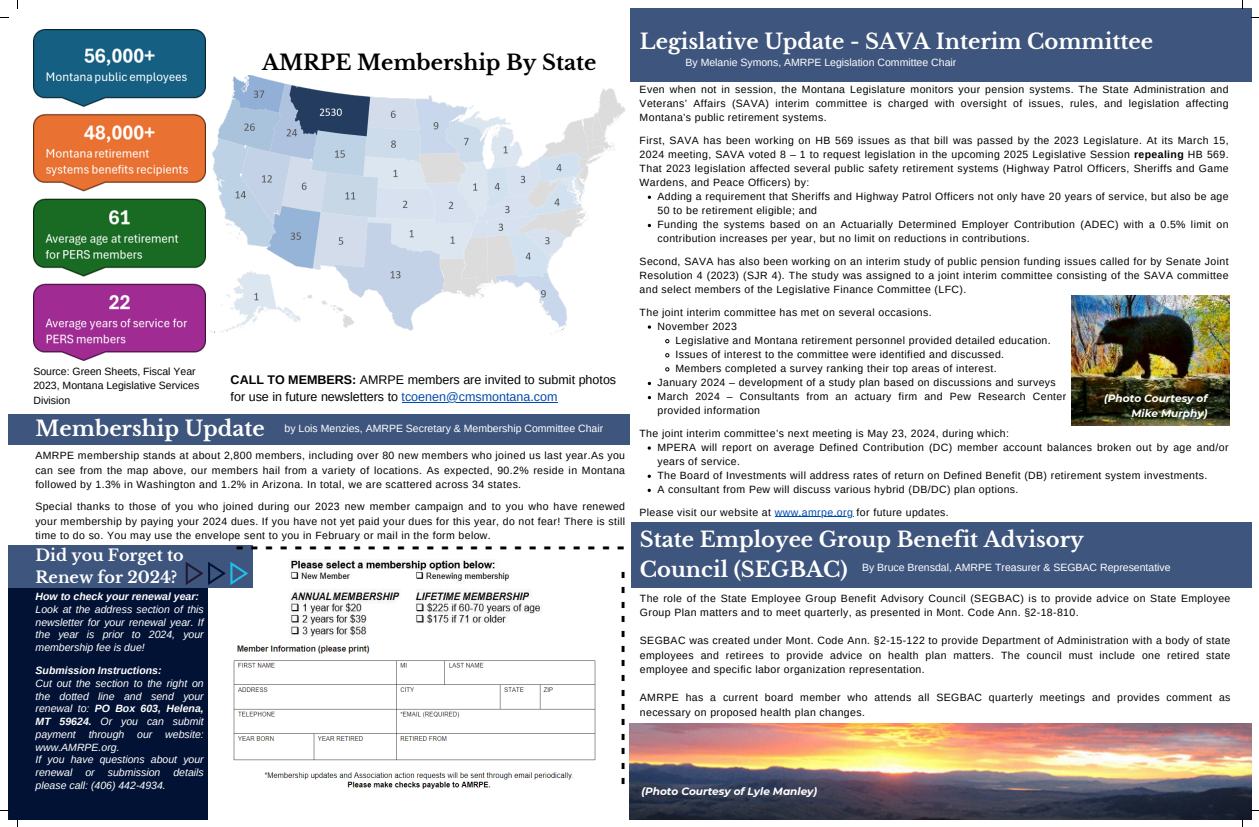
<style>
.page{position:relative;width:1259px;height:827px;background:#fff}
.page>*{position:absolute;margin:0;border:0;box-sizing:border-box;transform-origin:0 0}
.t1{font:700 24px "Arimo";color:#000}
.t2{font:700 21px/29.2px "Libre Baskerville";color:#fff}
.t3{font:700 21px "Libre Baskerville";color:#000}
.t4{font:700 16px/21.8px "Libre Baskerville";color:#fff}
.t5{font:12.5px/17.2px "Arimo";color:#000}
.t6{font:10.5px/14.1px "Arimo";letter-spacing:.035em;color:#000;text-align:justify}
.t7{font:italic 10.5px/12.8px "Arimo";color:#fff;text-align:justify}
.t8{font:10.5px "Arimo";color:#fff}
.t9{font:10.5px/14.2px "Arimo";color:#000}
.t10{font:italic 700 10.5px/14.2px "Montserrat";color:#fff;text-align:right}
.t11{font:italic 700 10.5px "Arimo";color:#fff}
.s1{font-weight:700}
.s2{color:#004aad}
</style>
<div class="page">
<img style="left:289px;top:559px;width:253px;height:78px">
<img style="left:233px;top:645px;width:363px;height:144px">
<div style="left:8px;top:569px;width:200px;height:249px;background:#021235"></div>
<div style="left:8px;top:545px;width:245px;height:42px;background:#3e557d"></div>
<svg style="left:186px;top:562px;width:62px;height:22px"></svg>
<div style="left:629px;top:8px;width:621px;height:74px;background:#3e557d"></div>
<img style="left:629px;top:723px;width:621px;height:95px">
<div style="left:8px;top:413px;width:621px;height:31px;background:#3e557d"></div>
<img style="left:210px;top:75px;width:416px;height:259px">
<img style="left:33px;top:30px;width:173px;height:330px">
<div style="left:631px;top:522px;width:619px;height:65px;background:#3e557d"></div>
<img style="left:1071px;top:295px;width:158px;height:130px">
<hr style="left:401px;top:402px;width:156px;height:1px;background:#004aad">
<svg style="left:647px;top:195px;width:4px;height:4px"></svg>
<svg style="left:665px;top:339px;width:4px;height:4px"></svg>
<svg style="left:665px;top:353px;width:4px;height:4px"></svg>
<svg style="left:665px;top:367px;width:4px;height:4px"></svg>
<hr style="left:774px;top:516px;width:79px;height:1px;background:#004aad">
<p class="t3" style="left:262px;top:50px;width:336px">AMRPE Membership By State</p>
<p class="t9" style="left:33px;top:364px;width:167px">Source: Green Sheets, Fiscal Year<br>2023, Montana Legislative Services<br>Division</p>
<h3 class="t5" style="left:230px;top:371px;width:387px"><span class="s1">CALL TO MEMBERS:</span> AMRPE members are invited to submit photos for use in future newsletters to <span class="s2">tcoenen@cmsmontana.com</span></h3>
<p class="t2" style="left:36px;top:414px;width:231px">Membership Update</p>
<p class="t8" style="left:284px;top:422px;width:320px">by Lois Menzies, AMRPE Secretary &amp; Membership Committee Chair</p>
<p class="t6" style="left:35px;top:448px;width:591px">AMRPE membership stands at about 2,800 members, including over 80 new members who joined us last year.As you can see from the map above, our members hail from a variety of locations. As expected, 90.2% reside in Montana followed by 1.3% in Washington and 1.2% in Arizona. In total, we are scattered across 34 states.</p>
<p class="t6" style="left:35px;top:499px;width:591px">Special thanks to those of you who joined during our 2023 new member campaign and to you who have renewed your membership by paying your 2024 dues. If you have not yet paid your dues for this year, do not fear! There is still time to do so. You may use the envelope sent to you in February or mail in the form below.</p>
<p class="t4" style="left:36px;top:544px;width:150px">Did you Forget to<br>Renew for 2024?</p>
<p class="t11" style="left:36px;top:590px;width:165px">How to check your renewal year:</p>
<p class="t7" style="left:36px;top:602px;width:170px">Look at the address section of this newsletter for your renewal year. If the year is prior to 2024, your membership fee is due!</p>
<h4 class="t11" style="left:36px;top:664px;width:127px">Submission Instructions:</h4>
<p class="t7" style="left:36px;top:676px;width:170px">Cut out the section to the right on the dotted line and send your renewal to: <span class="s1">PO Box 603, Helena, MT 59624.</span> Or you can submit payment through our website: www.AMRPE.org.</p>
<p class="t7" style="left:36px;top:752px;width:170px">If you have questions about your renewal or submission details please call: (406) 442-4934.</p>
<p class="t1" style="left:236px;top:531px;width:390px">- - - - - - - - - - - - - - - - - - - - - - - - - - -</p>
<p class="t1" style="left:639px;top:571px;width:214px;rotate:90deg">- - - - - - - - - - - - - - -</p>
<p class="t2" style="left:639px;top:27px;width:514px">Legislative Update - SAVA Interim Committee</p>
<p class="t8" style="left:685px;top:57px;width:272px">By Melanie Symons, AMRPE Legislation Committee Chair</p>
<p class="t6" style="left:639px;top:82px;width:590px">Even when not in session, the Montana Legislature monitors your pension systems. The State Administration and Veterans’ Affairs (SAVA) interim committee is charged with oversight of issues, rules, and legislation affecting Montana’s public retirement systems.</p>
<p class="t6" style="left:639px;top:133px;width:590px">First, SAVA has been working on HB 569 issues as that bill was passed by the 2023 Legislature. At its March 15, 2024 meeting, SAVA voted 8 – 1 to request legislation in the upcoming 2025 Legislative Session <span class="s1">repealing</span> HB 569.<br>That 2023 legislation affected several public safety retirement systems (Highway Patrol Officers, Sheriffs and Game Wardens, and Peace Officers) by:</p>
<h2 class="t6" style="left:657px;top:189px;width:572px">Adding a requirement that Sheriffs and Highway Patrol Officers not only have 20 years of service, but also be age<br>50 to be retirement eligible; and</h2>
<p class="t6" style="left:657px;top:217px;width:572px">Funding the systems based on an Actuarially Determined Employer Contribution (ADEC) with a 0.5% limit on contribution increases per year, but no limit on reductions in contributions.</p>
<p class="t6" style="left:639px;top:254px;width:590px">Second, SAVA has also been working on an interim study of public pension funding issues called for by Senate Joint Resolution 4 (2023) (SJR 4). The study was assigned to a joint interim committee consisting of the SAVA committee and select members of the Legislative Finance Committee (LFC).</p>
<p class="t6" style="left:639px;top:305px;width:293px">The joint interim committee has met on several occasions.</p>
<p class="t6" style="left:657px;top:319px;width:81px">November 2023</p>
<p class="t6" style="left:675px;top:333px;width:377px">Legislative and Montana retirement personnel provided detailed education.</p>
<p class="t6" style="left:675px;top:347px;width:330px">Issues of interest to the committee were identified and discussed.</p>
<p class="t6" style="left:675px;top:361px;width:322px">Members completed a survey ranking their top areas of interest.</p>
<p class="t6" style="left:657px;top:375px;width:400px">January 2024 – development of a study plan based on discussions and surveys</p>
<p class="t6" style="left:657px;top:389px;width:410px">March 2024 – Consultants from an actuary firm and Pew Research Center provided information</p>
<p class="t6" style="left:639px;top:425px;width:371px">The joint interim committee’s next meeting is May 23, 2024, during which:</p>
<p class="t6" style="left:657px;top:440px;width:572px">MPERA will report on average Defined Contribution (DC) member account balances broken out by age and/or years of service.</p>
<p class="t6" style="left:657px;top:468px;width:551px">The Board of Investments will address rates of return on Defined Benefit (DB) retirement system investments.</p>
<p class="t6" style="left:657px;top:482px;width:362px">A consultant from Pew will discuss various hybrid (DB/DC) plan options.</p>
<p class="t6" style="left:639px;top:505px;width:311px">Please visit our website at <span class="s2">www.amrpe.org</span> for future updates.</p>
<h1 class="t10" style="left:1103px;top:391px;width:105px">(Photo Courtesy of<br>Mike Murphy)</h1>
<p class="t2" style="left:639px;top:525px;width:445px">State Employee Group Benefit Advisory<br>Council (SEGBAC)</p>
<p class="t8" style="left:861px;top:561px;width:310px">By Bruce Brensdal, AMRPE Treasurer &amp; SEGBAC Representative</p>
<p class="t6" style="left:639px;top:590px;width:592px">The role of the State Employee Group Benefit Advisory Council (SEGBAC) is to provide advice on State Employee<br>Group Plan matters and to meet quarterly, as presented in Mont. Code Ann. §2-18-810.</p>
<p class="t6" style="left:639px;top:633px;width:592px">SEGBAC was created under Mont. Code Ann. §2-15-122 to provide Department of Administration with a body of state employees and retirees to provide advice on health plan matters. The council must include one retired state employee and specific labor organization representation.</p>
<p class="t6" style="left:639px;top:690px;width:592px">AMRPE has a current board member who attends all SEGBAC quarterly meetings and provides comment as necessary on proposed health plan changes.</p>
<p class="t10" style="left:641px;top:783px;width:177px">(Photo Courtesy of Lyle Manley)</p>
</div>
